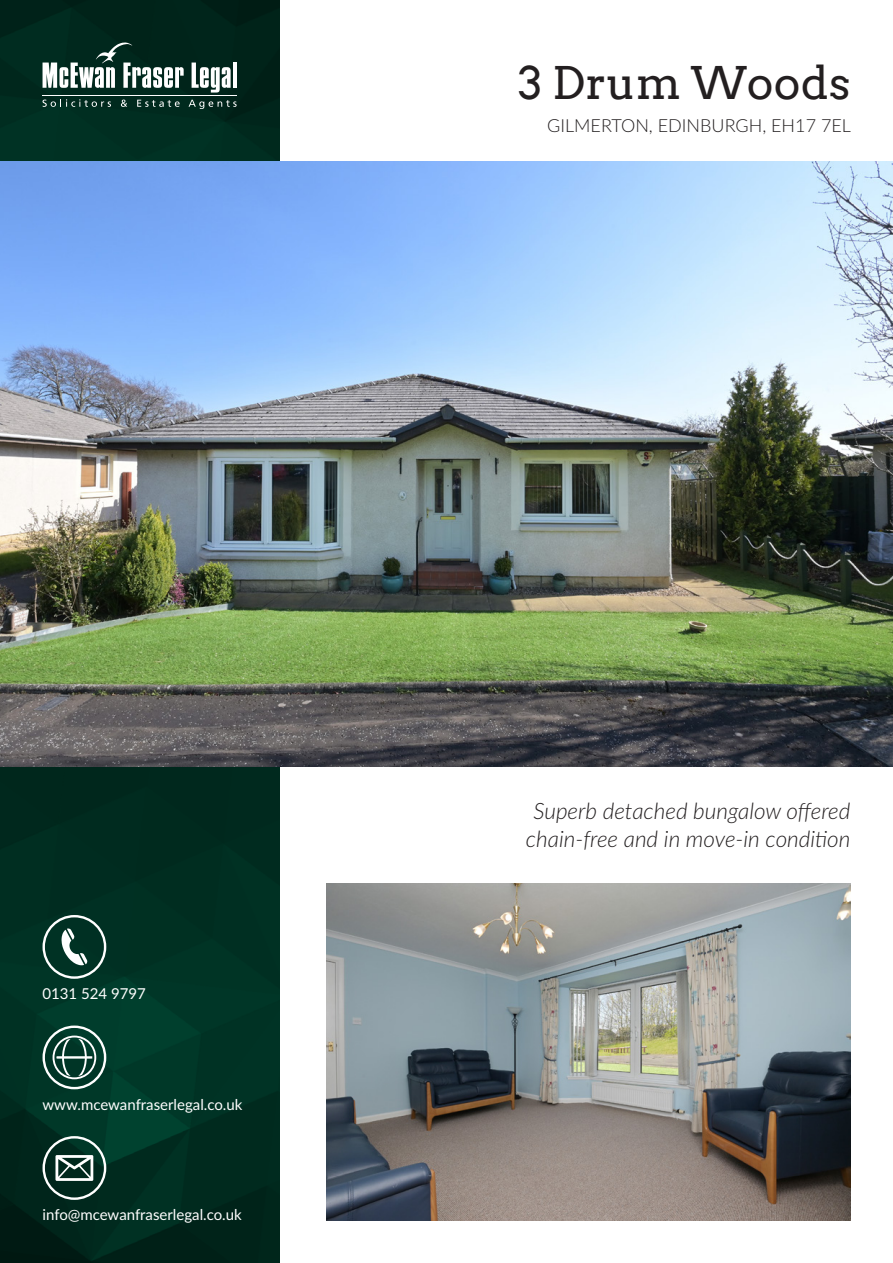
<style>
.page{position:relative;width:893px;height:1263px;background:#fff}
.page>*{position:absolute;margin:0;border:0;box-sizing:border-box;transform-origin:0 0}
.t1{font:45px "Arvo";color:#231f20}
.t2{font:italic 300 22.5px/27px "Lato";color:#231f20;text-align:center}
.t3{font:300 18px "Lato";color:#231f20}
.t4{font:15px "Lato";color:#fff}
</style>
<div class="page">
<img style="left:0;top:0;width:279px;height:1263px">
<img style="left:0;top:162px;width:893px;height:605px">
<svg style="left:43px;top:43px;width:141px;height:45px"></svg>
<svg style="left:192px;top:63px;width:39px;height:30px"></svg>
<hr style="left:233px;top:63px;width:4px;height:25px;background:#fff">
<hr style="left:43px;top:95px;width:194px;height:1px;background:#fff">
<svg style="left:43px;top:99px;width:68px;height:8px"></svg>
<svg style="left:121px;top:100px;width:6px;height:7px"></svg>
<svg style="left:137px;top:100px;width:43px;height:7px"></svg>
<svg style="left:189px;top:100px;width:48px;height:9px"></svg>
<img style="left:326px;top:883px;width:524px;height:337px">
<svg style="left:43px;top:915px;width:63px;height:64px;background:#335a4f"></svg>
<svg style="left:43px;top:1025px;width:63px;height:64px;background:#3a6559"></svg>
<svg style="left:43px;top:1136px;width:63px;height:64px;background:#3a5b52"></svg>
<p class="t4" style="left:43px;top:983px;width:105px">0131 524 9797</p>
<p class="t4" style="left:43px;top:1094px;width:201px">www.mcewanfraserlegal.co.uk</p>
<p class="t4" style="left:43px;top:1204px;width:201px">info@mcewanfraserlegal.co.uk</p>
<h1 class="t1" style="left:518px;top:55px;width:334px">3 Drum Woods</h1>
<p class="t3" style="left:547px;top:113px;width:305px">GILMERTON, EDINBURGH, EH17 7EL</p>
<h2 class="t2" style="left:526px;top:797px;width:326px">Superb detached bungalow offered chain-free and in move-in condition</h2>
</div>
